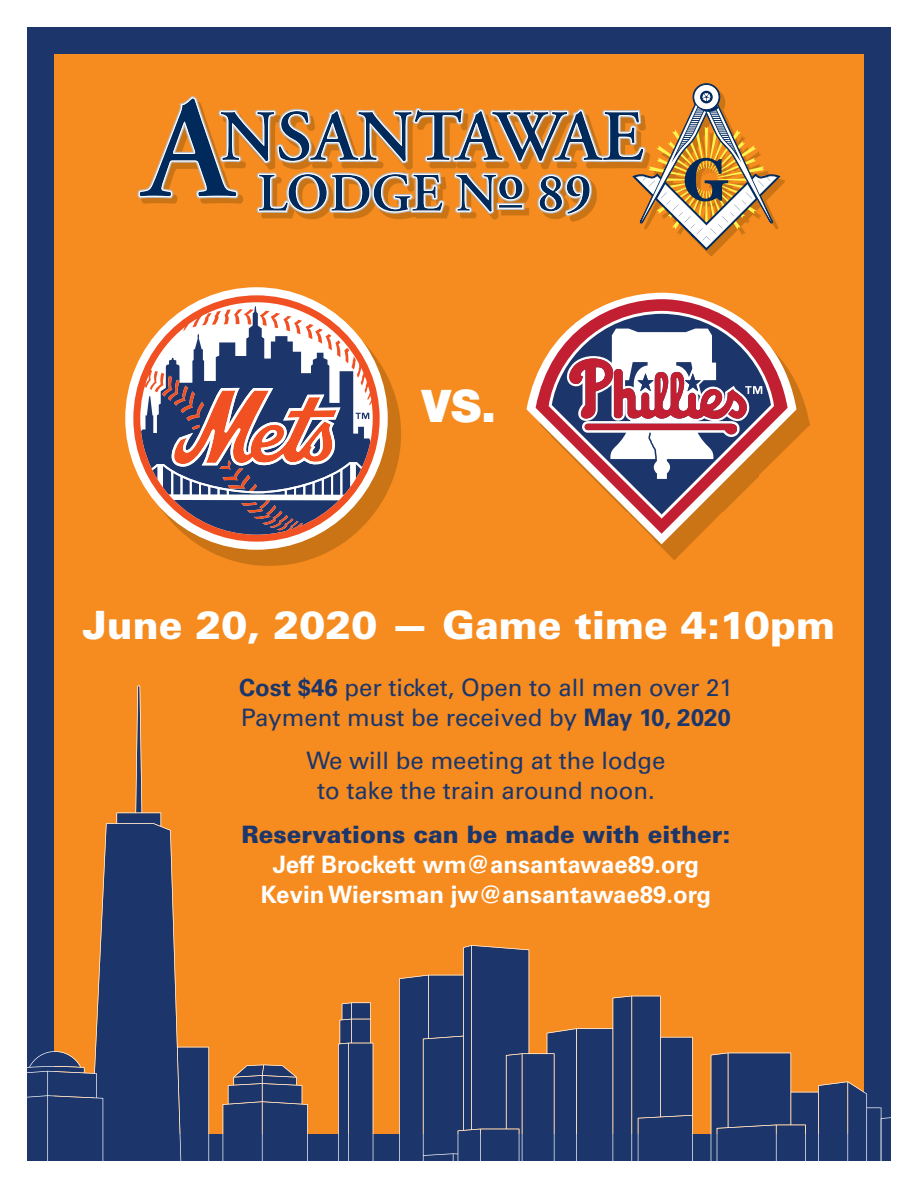
<style>
.page{position:relative;width:918px;height:1188px;background:#fff}
.page>*{position:absolute;margin:0;border:0;box-sizing:border-box;transform-origin:0 0}
.t1{font:900 45px "Helvetica Neue";color:#fff}
.t2{font:900 39px "Univers";color:#fff}
.t3{font:24px/30px "Univers";color:#1c366c}
.t4{font:700 24px/30px "Univers";color:#fff;text-align:center}
.t5{font:900 24px "Univers";color:#1c366c}
.s1{font-weight:700}
</style>
<div class="page">
<div style="left:40px;top:40px;width:838px;height:1108px;background:#f68c1f"></div>
<div style="left:27px;top:27px;width:864px;height:1134px;border:27px solid #1c366c"></div>
<svg style="left:95px;top:685px;width:114px;height:476px;fill:#1c366c"></svg>
<svg style="left:27px;top:1051px;width:76px;height:110px;background:#2f416d"></svg>
<svg style="left:223px;top:1065px;width:85px;height:96px;background:#3e4869"></svg>
<svg style="left:338px;top:945px;width:355px;height:216px;fill:#1c366c"></svg>
<svg style="left:692px;top:1053px;width:199px;height:108px"></svg>
<img style="left:194px;top:364px;width:616px;height:201px">
<div style="left:125px;top:287px;width:263px;height:263px;background:#fff;border-radius:50%"></div>
<svg style="left:133px;top:295px;width:247px;height:247px"></svg>
<svg style="left:141px;top:306px;width:229px;height:229px"></svg>
<svg style="left:526px;top:293px;width:270px;height:251px"></svg>
<svg style="left:536px;top:299px;width:252px;height:235px"></svg>
<svg style="left:549px;top:311px;width:225px;height:208px"></svg>
<svg style="left:552px;top:314px;width:219px;height:200px"></svg>
<svg style="left:566px;top:329px;width:196px;height:150px;background:#ab8293"></svg>
<img style="left:261px;top:88px;width:458px;height:168px">
<div style="left:693px;top:83px;width:27px;height:28px;border:2px solid #00295c;border-radius:50%"></div>
<svg style="left:694px;top:84px;width:25px;height:26px"></svg>
<div style="left:693px;top:84px;width:26px;height:26px;border:1px solid #00295c;border-radius:50%"></div>
<svg style="left:138px;top:97px;width:485px;height:118px"></svg>
<svg style="left:623px;top:90px;width:162px;height:165px"></svg>
<h1 class="t1" style="left:422px;top:379px;width:76px">VS.</h1>
<h2 class="t2" style="left:83px;top:600px;width:754px">June 20, 2020 — Game time 4:10pm</h2>
<p class="t3" style="left:239px;top:672px;width:495px"><span class="s1">Cost $46</span> per ticket, Open to all men over 21<br>Payment must be received by <span class="s1">May 10, 2020</span></p>
<p class="t3" style="left:307px;top:746px;width:360px;text-align:center">We will be meeting at the lodge to take the train around noon.</p>
<p class="t5" style="left:241px;top:819px;width:491px">Reservations can be made with either:</p>
<p class="t4" style="left:261px;top:849px;width:452px">Jeff Brockett wm@ansantawae89.org<br>Kevin Wiersman jw@ansantawae89.org</p>
</div>
